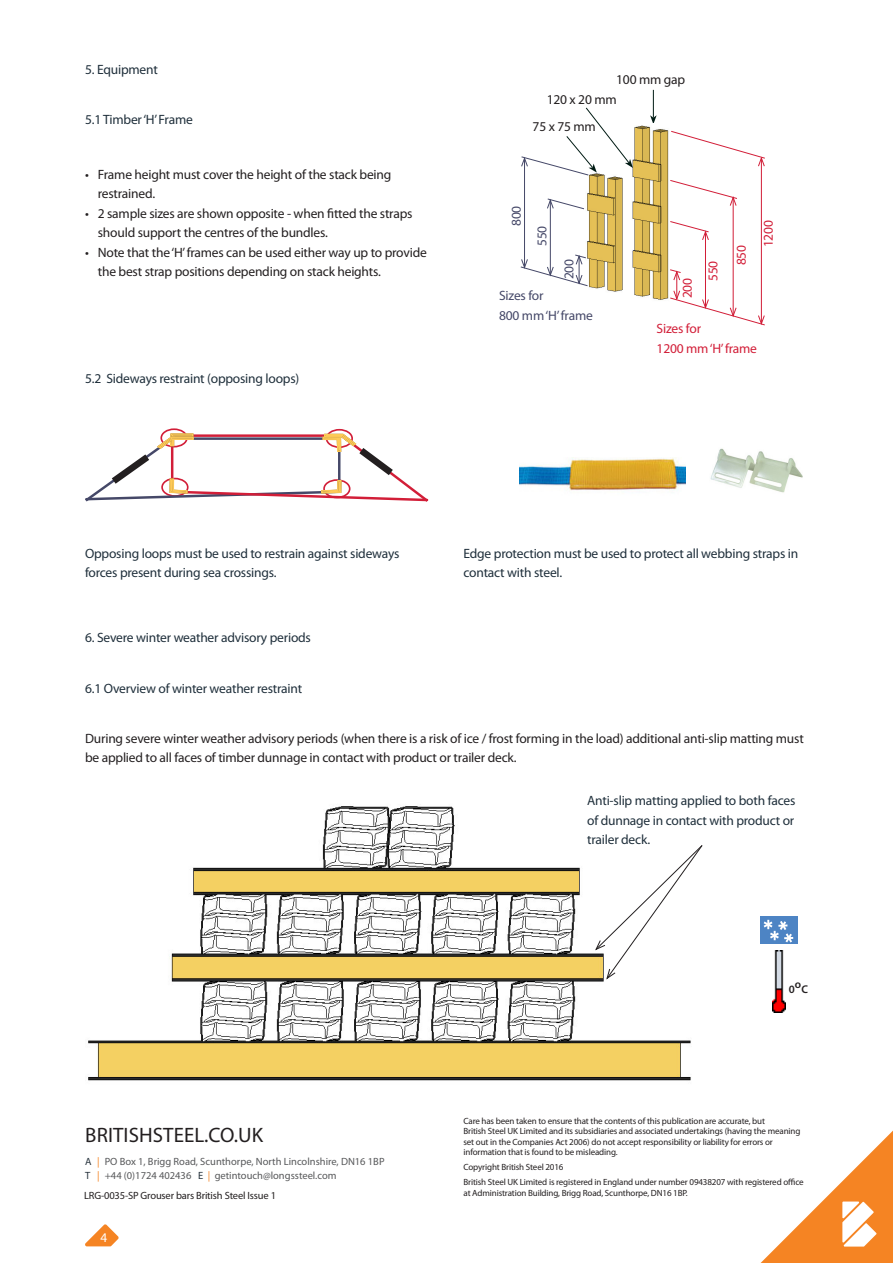
<style>
.page{position:relative;width:893px;height:1263px;background:#fff}
.page>*{position:absolute;margin:0;border:0;box-sizing:border-box;transform-origin:0 0}
.t1{font:20.85px "Myriad Pro";letter-spacing:.005em;color:#231f20}
.t2{font:13.5px/19.5px "Myriad Pro";letter-spacing:-.015em;color:#231f20}
.t3{font:13.5px/19.5px "Myriad Pro";letter-spacing:-.015em;color:#1f2f3b}
.t4{font:13.5px "Myriad Pro";letter-spacing:-.015em;color:#d21e38}
.t5{font:13.5px "Myriad Pro";letter-spacing:-.015em;color:#454868}
.t6{font:13.2px "Myriad Pro";color:#fff}
.t7{font:600 11.25px "Myriad Pro";color:#231f20}
.t8{font:10.5px "Myriad Pro";color:#57585a}
.t9{font:10.5px "Myriad Pro";letter-spacing:-.015em;color:#231f20}
.t10{font:10.5px "Myriad Pro";color:#26323c}
.t11{font:10.5px/13.5px "Myriad Pro";color:#f58423}
.t12{font:9px/10.5px "Myriad Pro";letter-spacing:-.015em;color:#231f20}
.s1{color:#26323c}
.s2{color:#f58423}
</style>
<div class="page">
<svg style="left:761px;top:1130px;width:132px;height:133px"></svg>
<svg style="left:85px;top:1224px;width:34px;height:22px"></svg>
<img style="left:519px;top:458px;width:167px;height:33px">
<img style="left:710px;top:448px;width:92px;height:45px">
<div style="left:160px;top:428px;width:28px;height:19px;border:2px solid #d21e38;border-radius:50%"></div>
<div style="left:326px;top:429px;width:27px;height:19px;border:2px solid #d21e38;border-radius:50%"></div>
<svg style="left:85px;top:432px;width:344px;height:70px"></svg>
<img style="left:88px;top:806px;width:603px;height:275px">
<img style="left:772px;top:950px;width:13px;height:62px">
<div style="left:760px;top:917px;width:38px;height:27px;background:#4d84c4"></div>
<svg style="left:763px;top:919px;width:31px;height:24px"></svg>
<svg style="left:594px;top:844px;width:109px;height:136px"></svg>
<svg style="left:650px;top:90px;width:7px;height:33px"></svg>
<img style="left:583px;top:125px;width:86px;height:175px">
<hr style="left:524px;top:158px;width:1px;height:109px;background:#454868">
<hr style="left:550px;top:200px;width:1px;height:75px;background:#454868">
<svg style="left:520px;top:255px;width:68px;height:31px"></svg>
<svg style="left:547px;top:198px;width:37px;height:11px"></svg>
<hr style="left:761px;top:158px;width:1px;height:166px;background:#d21e38">
<svg style="left:521px;top:107px;width:112px;height:68px"></svg>
<hr style="left:705px;top:232px;width:1px;height:76px;background:#d21e38">
<svg style="left:670px;top:221px;width:39px;height:19px"></svg>
<svg style="left:671px;top:131px;width:94px;height:36px"></svg>
<hr style="left:733px;top:197px;width:1px;height:119px;background:#d21e38">
<svg style="left:670px;top:180px;width:67px;height:26px"></svg>
<svg style="left:670px;top:269px;width:95px;height:56px"></svg>
<p class="t3" style="left:85px;top:59px;width:74px">5. Equipment</p>
<p class="t3" style="left:85px;top:110px;width:109px">5.1 Timber ‘H’ Frame</p>
<p class="t2" style="left:98px;top:164px;width:295px;text-indent:-13px">• Frame height must cover the height of the stack being restrained.</p>
<p class="t2" style="left:98px;top:203px;width:316px;text-indent:-13px">• 2 sample sizes are shown opposite - when fitted the straps should support the centres of the bundles.</p>
<p class="t2" style="left:98px;top:242px;width:331px;text-indent:-13px">• Note that the ‘H’ frames can be used either way up to provide the best strap positions depending on stack heights.</p>
<p class="t3" style="left:85px;top:368px;width:216px">5.2 Sideways restraint (opposing loops)</p>
<p class="t2" style="left:616px;top:70px;width:70px">100 mm gap</p>
<p class="t2" style="left:547px;top:90px;width:71px">120 x 20 mm</p>
<p class="t2" style="left:533px;top:117px;width:65px">75 x 75 mm</p>
<p class="t5" style="left:508px;top:226px;width:22px;rotate:-90deg">800</p>
<p class="t5" style="left:533px;top:246px;width:22px;rotate:-90deg">550</p>
<p class="t5" style="left:561px;top:279px;width:22px;rotate:-90deg">200</p>
<p class="t5" style="left:499px;top:287px;width:46px">Sizes for</p>
<p class="t5" style="left:499px;top:307px;width:95px">800 mm ‘H’ frame</p>
<p class="t4" style="left:679px;top:298px;width:22px;rotate:-90deg">200</p>
<p class="t4" style="left:704px;top:281px;width:22px;rotate:-90deg">550</p>
<p class="t4" style="left:733px;top:265px;width:22px;rotate:-90deg">850</p>
<p class="t4" style="left:760px;top:247px;width:29px;rotate:-90deg">1200</p>
<p class="t4" style="left:657px;top:320px;width:46px">Sizes for</p>
<p class="t4" style="left:657px;top:340px;width:102px">1200 mm ‘H’ frame</p>
<p class="t3" style="left:85px;top:543px;width:316px">Opposing loops must be used to restrain against sideways forces present during sea crossings.</p>
<p class="t3" style="left:463px;top:543px;width:336px">Edge protection must be used to protect all webbing straps in contact with steel.</p>
<p class="t3" style="left:85px;top:627px;width:227px">6. Severe winter weather advisory periods</p>
<p class="t3" style="left:85px;top:679px;width:219px">6.1 Overview of winter weather restraint</p>
<p class="t2" style="left:85px;top:728px;width:720px">During severe winter weather advisory periods (when there is a risk of ice / frost forming in the load) additional anti-slip matting must be applied to all faces of timber dunnage in contact with product or trailer deck.</p>
<p class="t3" style="left:587px;top:790px;width:210px;text-align:justify">Anti-slip matting applied to both faces of dunnage in contact with product or trailer deck.</p>
<p class="t1" style="left:85px;top:1122px;width:179px">BRITISHSTEEL.CO.UK</p>
<p class="t8" style="left:105px;top:1155px;width:281px">PO Box 1, Brigg Road, Scunthorpe, North Lincolnshire, DN16 1BP</p>
<p class="t8" style="left:105px;top:1169px;width:233px">+44 (0)1724 402436 <span class="s1">E</span> <span class="s2">|</span> getintouch@longssteel.com</p>
<p class="t11" style="left:97px;top:1155px;width:4px">| |</p>
<p class="t9" style="left:84px;top:1189px;width:193px">LRG-0035-SP Grouser bars British Steel Issue 1</p>
<p class="t10" style="left:85px;top:1155px;width:8px">A</p>
<p class="t10" style="left:85px;top:1169px;width:7px">T</p>
<p class="t6" style="left:100px;top:1229px;width:8px">4</p>
<p class="t7" style="left:789px;top:982px;width:20px">0oC</p>
<p class="t12" style="left:463px;top:1115px;width:338px">Care has been taken to ensure that the contents of this publication are accurate, but<br>British Steel UK Limited and its subsidiaries and associated undertakings (having the meaning set out in the Companies Act 2006) do not accept responsibility or liability for errors or information that is found to be misleading.</p>
<p class="t12" style="left:463px;top:1162px;width:102px">Copyright British Steel 2016</p>
<p class="t12" style="left:463px;top:1177px;width:342px">British Steel UK Limited is registered in England under number 09438207 with registered office at Administration Building, Brigg Road, Scunthorpe, DN16 1BP.</p>
</div>
